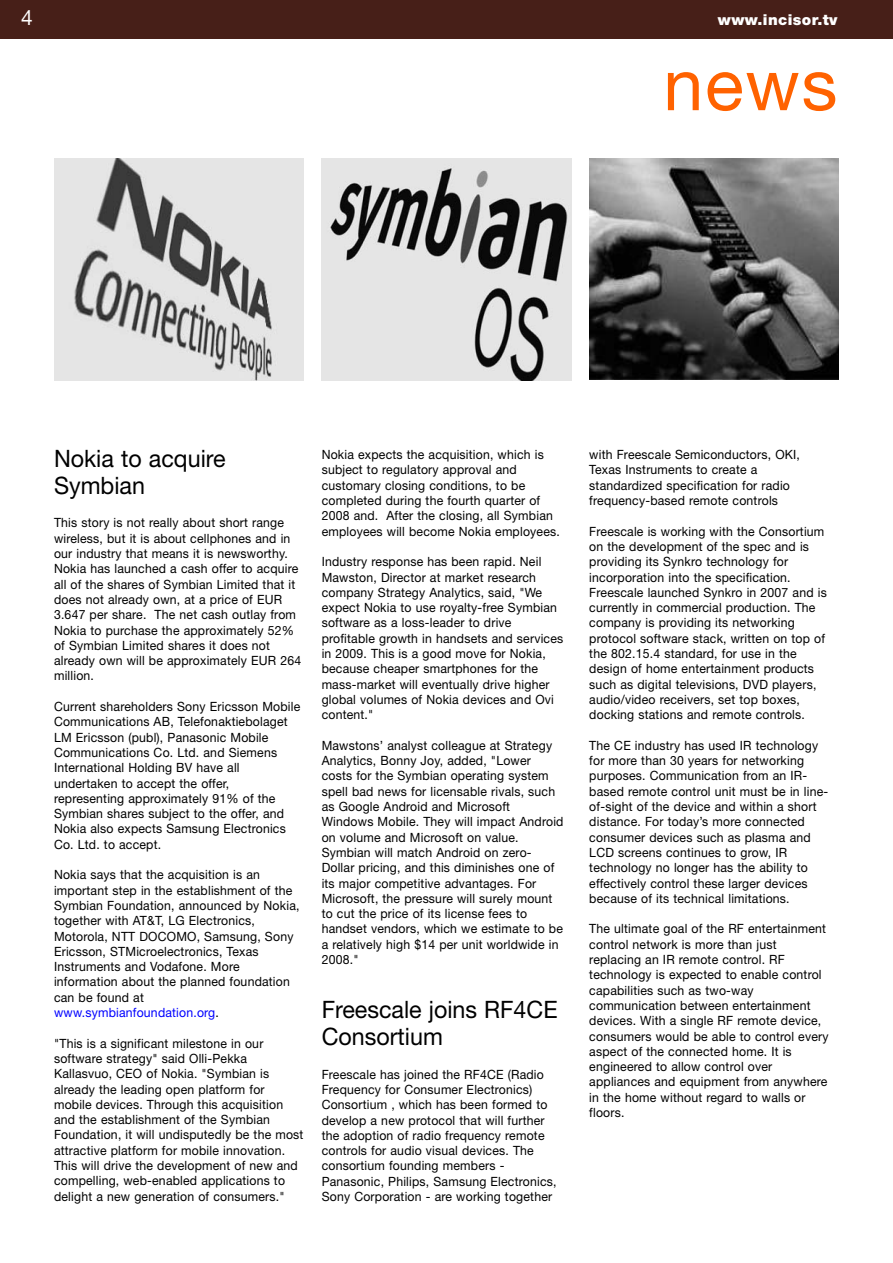
<style>
.page{position:relative;width:893px;height:1263px;background:#fff}
.page>*{position:absolute;margin:0;border:0;box-sizing:border-box;transform-origin:0 0}
.t1{font:72px "Helvetica Neue";color:#ff6200}
.t2{font:24px/27px "Helvetica Neue";color:#000}
.t3{font:21px "Helvetica Neue";color:#fff}
.t4{font:900 15px "Helvetica Neue";letter-spacing:.025em;color:#fff}
.t5{font:12.75px/15.3px "Helvetica Neue";letter-spacing:.015em;color:#000;scale:.96 1}
.s1{color:#00f}
</style>
<div class="page">
<div style="left:0;top:0;width:892px;height:38px;background:#471f18"></div>
<img style="left:54px;top:158px;width:250px;height:223px">
<img style="left:322px;top:158px;width:249px;height:222px">
<img style="left:589px;top:158px;width:249px;height:222px">
<h3 class="t3" style="left:21px;top:10px;width:13px">4</h3>
<p class="t4" style="left:718px;top:15px;width:121px">www.incisor.tv</p>
<h1 class="t1" style="left:663px;top:59px;width:176px">news</h1>
<h2 class="t2" style="left:54px;top:447px;width:173px">Nokia to acquire<br>Symbian</h2>
<p class="t5" style="left:54px;top:517px;width:259px">This story is not really about short range wireless, but it is about cellphones and in our industry that means it is newsworthy.<br>Nokia has launched a cash offer to acquire all of the shares of Symbian Limited that it does not already own, at a price of EUR 3.647 per share. The net cash outlay from Nokia to purchase the approximately 52% of Symbian Limited shares it does not already own will be approximately EUR 264 million.</p>
<p class="t5" style="left:54px;top:700px;width:258px">Current shareholders Sony Ericsson Mobile Communications AB, Telefonaktiebolaget LM Ericsson (publ), Panasonic Mobile Communications Co. Ltd. and Siemens International Holding BV have all undertaken to accept the offer, representing approximately 91% of the Symbian shares subject to the offer, and Nokia also expects Samsung Electronics Co. Ltd. to accept.</p>
<p class="t5" style="left:54px;top:868px;width:257px">Nokia says that the acquisition is an important step in the establishment of the Symbian Foundation, announced by Nokia, together with AT&amp;T, LG Electronics, Motorola, NTT DOCOMO, Samsung, Sony Ericsson, STMicroelectronics, Texas Instruments and Vodafone. More information about the planned foundation can be found at <span class="s1">www.symbianfoundation.org</span>.</p>
<p class="t5" style="left:54px;top:1037px;width:261px">"This is a significant milestone in our software strategy" said Olli-Pekka Kallasvuo, CEO of Nokia. "Symbian is already the leading open platform for mobile devices. Through this acquisition and the establishment of the Symbian Foundation, it will undisputedly be the most attractive platform for mobile innovation.<br>This will drive the development of new and compelling, web-enabled applications to delight a new generation of consumers."</p>
<p class="t5" style="left:322px;top:448px;width:249px">Nokia expects the acquisition, which is subject to regulatory approval and customary closing conditions, to be completed during the fourth quarter of 2008 and. After the closing, all Symbian employees will become Nokia employees.</p>
<p class="t5" style="left:322px;top:555px;width:253px">Industry response has been rapid. Neil Mawston, Director at market research company Strategy Analytics, said, "We expect Nokia to use royalty-free Symbian software as a loss-leader to drive profitable growth in handsets and services in 2009. This is a good move for Nokia, because cheaper smartphones for the mass-market will eventually drive higher global volumes of Nokia devices and Ovi content."</p>
<p class="t5" style="left:322px;top:739px;width:253px">Mawstons’ analyst colleague at Strategy Analytics, Bonny Joy, added, "Lower costs for the Symbian operating system spell bad news for licensable rivals, such as Google Android and Microsoft Windows Mobile. They will impact Android on volume and Microsoft on value.<br>Symbian will match Android on zero-Dollar pricing, and this diminishes one of its major competitive advantages. For Microsoft, the pressure will surely mount to cut the price of its license fees to handset vendors, which we estimate to be a relatively high $14 per unit worldwide in 2008."</p>
<h2 class="t2" style="left:322px;top:999px;width:237px">Freescale joins RF4CE<br>Consortium</h2>
<p class="t5" style="left:322px;top:1068px;width:246px">Freescale has joined the RF4CE (Radio Frequency for Consumer Electronics)<br>Consortium , which has been formed to develop a new protocol that will further the adoption of radio frequency remote controls for audio visual devices. The consortium founding members - Panasonic, Philips, Samsung Electronics, Sony Corporation - are working together</p>
<p class="t5" style="left:589px;top:448px;width:221px">with Freescale Semiconductors, OKI, Texas Instruments to create a standardized specification for radio frequency-based remote controls</p>
<p class="t5" style="left:589px;top:525px;width:249px">Freescale is working with the Consortium on the development of the spec and is providing its Synkro technology for incorporation into the specification.<br>Freescale launched Synkro in 2007 and is currently in commercial production. The company is providing its networking protocol software stack, written on top of the 802.15.4 standard, for use in the design of home entertainment products such as digital televisions, DVD players, audio/video receivers, set top boxes, docking stations and remote controls.</p>
<p class="t5" style="left:589px;top:739px;width:250px">The CE industry has used IR technology for more than 30 years for networking purposes. Communication from an IR&shy;based remote control unit must be in line&shy;of-sight of the device and within a short distance. For today’s more connected consumer devices such as plasma and LCD screens continues to grow, IR technology no longer has the ability to effectively control these larger devices because of its technical limitations.</p>
<p class="t5" style="left:589px;top:923px;width:251px">The ultimate goal of the RF entertainment control network is more than just replacing an IR remote control. RF technology is expected to enable control capabilities such as two-way communication between entertainment devices. With a single RF remote device, consumers would be able to control every aspect of the connected home. It is engineered to allow control over appliances and equipment from anywhere in the home without regard to walls or floors.</p>
</div>
